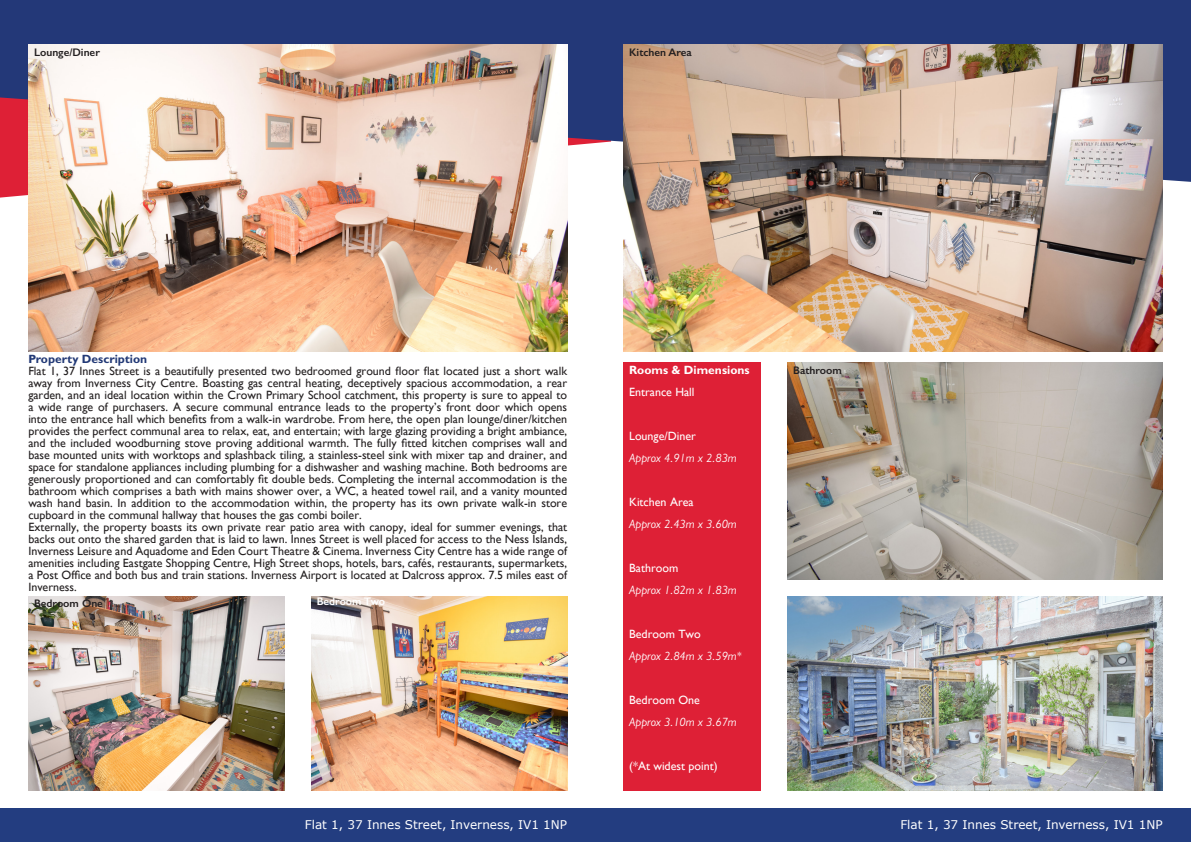
<style>
.page{position:relative;width:1191px;height:842px;background:#fff}
.page>*{position:absolute;margin:0;border:0;box-sizing:border-box;transform-origin:0 0}
.t1{font:12px/12px "Gill Sans";color:#231f20;text-align:justify}
.t2{font:italic 12px "Gill Sans";color:#fff}
.t3{font:12px "Gill Sans";color:#fff}
.t4{font:12px "Verdana";color:#fff}
.t5{font:700 12px "Gill Sans";color:#223976}
.t6{font:700 12px "Gill Sans";color:#fff}
.t7{font:600 11px "Gill Sans";color:#231f20}
.t8{font:600 11px "Gill Sans";color:#fff}
</style>
<div class="page">
<div style="left:623px;top:363px;width:138px;height:428px;background:#de2036"></div>
<svg style="left:0;top:0;width:1191px;height:182px;background:#313d7a"></svg>
<div style="left:0;top:808px;width:1191px;height:34px;background:#233d80"></div>
<img style="left:28px;top:44px;width:539px;height:307px">
<img style="left:623px;top:44px;width:539px;height:307px">
<img style="left:311px;top:597px;width:256px;height:194px">
<img style="left:788px;top:597px;width:374px;height:194px">
<img style="left:788px;top:363px;width:374px;height:217px">
<img style="left:28px;top:597px;width:256px;height:194px">
<p class="t7" style="left:34px;top:45px;width:67px">Lounge/Diner</p>
<p class="t7" style="left:629px;top:46px;width:64px">Kitchen Area</p>
<p class="t5" style="left:28px;top:351px;width:120px">Property Description</p>
<p class="t1" style="left:28px;top:364px;width:540px">Flat 1, 37 Innes Street is a beautifully presented two bedroomed ground floor flat located just a short walk away from Inverness City Centre. Boasting gas central heating, deceptively spacious accommodation, a rear garden, and an ideal location within the Crown Primary School catchment, this property is sure to appeal to a wide range of purchasers. A secure communal entrance leads to the property’s front door which opens into the entrance hall which benefits from a walk-in wardrobe. From here, the open plan lounge/diner/kitchen provides the perfect communal area to relax, eat, and entertain; with large glazing providing a bright ambiance, and the included woodburning stove proving additional warmth. The fully fitted kitchen comprises wall and base mounted units with worktops and splashback tiling, a stainless-steel sink with mixer tap and drainer, and space for standalone appliances including plumbing for a dishwasher and washing machine. Both bedrooms are generously proportioned and can comfortably fit double beds. Completing the internal accommodation is the bathroom which comprises a bath with mains shower over, a WC, a heated towel rail, and a vanity mounted wash hand basin. In addition to the accommodation within, the property has its own private walk-in store cupboard in the communal hallway that houses the gas combi boiler.</p>
<p class="t1" style="left:28px;top:520px;width:540px">Externally, the property boasts its own private rear patio area with canopy, ideal for summer evenings, that backs out onto the shared garden that is laid to lawn. Innes Street is well placed for access to the Ness Islands, Inverness Leisure and Aquadome and Eden Court Theatre &amp; Cinema. Inverness City Centre has a wide range of amenities including Eastgate Shopping Centre, High Street shops, hotels, bars, cafés, restaurants, supermarkets, a Post Office and both bus and train stations. Inverness Airport is located at Dalcross approx. 7.5 miles east of Inverness.</p>
<p class="t7" style="left:34px;top:596px;width:70px">Bedroom One</p>
<p class="t8" style="left:317px;top:595px;width:70px">Bedroom Two</p>
<p class="t4" style="left:305px;top:816px;width:264px">Flat 1, 37 Innes Street, Inverness, IV1 1NP</p>
<p class="t6" style="left:629px;top:362px;width:122px">Rooms &amp; Dimensions</p>
<p class="t3" style="left:629px;top:385px;width:67px">Entrance Hall</p>
<p class="t3" style="left:629px;top:429px;width:68px">Lounge/Diner</p>
<p class="t2" style="left:629px;top:451px;width:109px">Approx 4.91m x 2.83m</p>
<p class="t3" style="left:629px;top:495px;width:66px">Kitchen Area</p>
<p class="t2" style="left:629px;top:517px;width:109px">Approx 2.43m x 3.60m</p>
<p class="t3" style="left:629px;top:561px;width:51px">Bathroom</p>
<p class="t2" style="left:629px;top:583px;width:109px">Approx 1.82m x 1.83m</p>
<p class="t3" style="left:629px;top:627px;width:73px">Bedroom Two</p>
<p class="t2" style="left:629px;top:649px;width:114px">Approx 2.84m x 3.59m*</p>
<p class="t3" style="left:629px;top:693px;width:72px">Bedroom One</p>
<p class="t2" style="left:629px;top:715px;width:109px">Approx 3.10m x 3.67m</p>
<p class="t3" style="left:629px;top:759px;width:90px">(*At widest point)</p>
<p class="t7" style="left:793px;top:363px;width:50px">Bathroom</p>
<p class="t4" style="left:900px;top:816px;width:264px">Flat 1, 37 Innes Street, Inverness, IV1 1NP</p>
</div>
